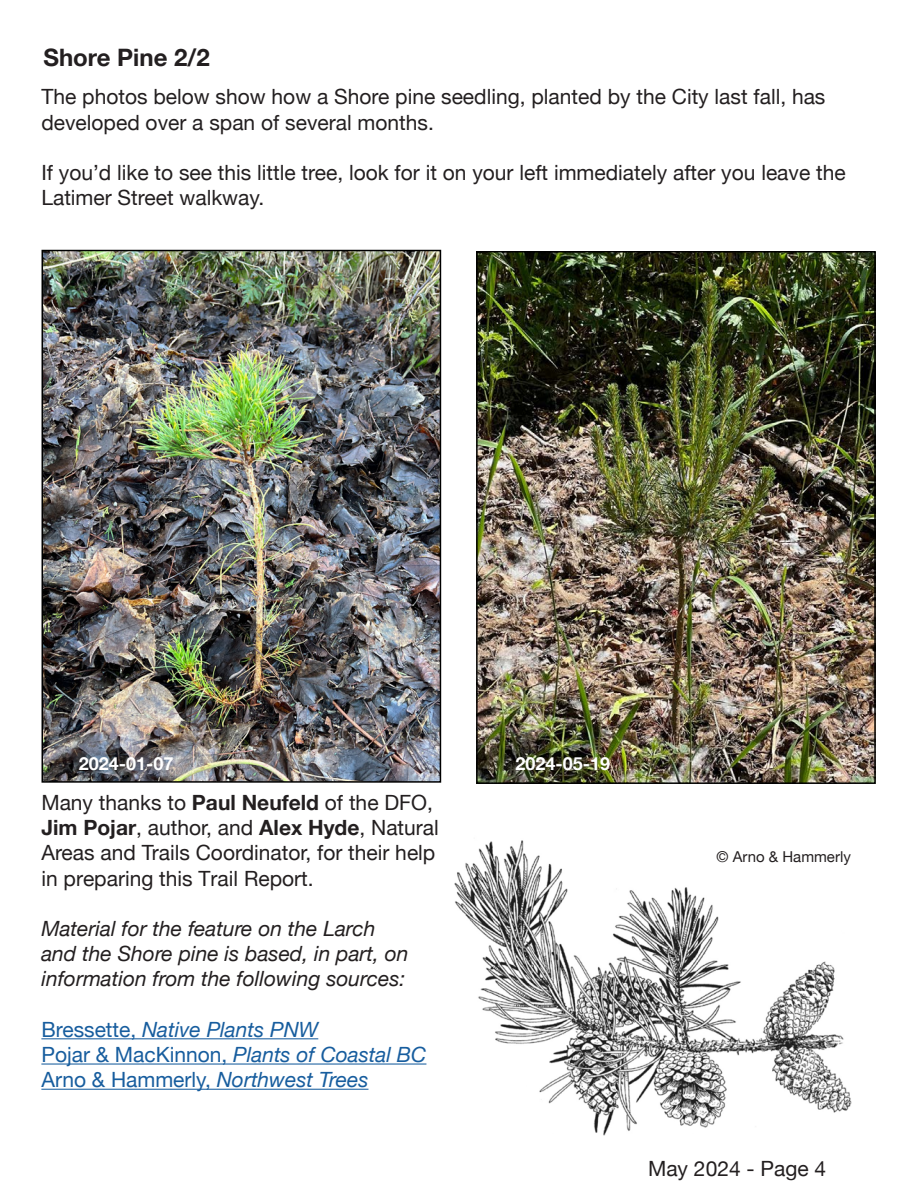
<style>
.page{position:relative;width:918px;height:1188px;background:#fff}
.page>*{position:absolute;margin:0;border:0;box-sizing:border-box;transform-origin:0 0}
.t1{font:700 24px "Helvetica Neue";color:#231f20}
.t2{font:21px/25.2px "Helvetica Neue";color:#231f20}
.t3{font:italic 21px/25.2px "Helvetica Neue";color:#231f20}
.t4{font:italic 21px/25.2px "Helvetica Neue";color:#175d9e}
.t5{font:700 18px "Helvetica Neue";color:#fff}
.t6{font:15px "Helvetica Neue";color:#231f20}
.s1{font-weight:700}
.s2{font-style:normal}
.s3{font-weight:700;color:#fff}
</style>
<div class="page">
<hr style="left:41px;top:1038px;width:277px;height:1px;background:#175d9e">
<hr style="left:41px;top:1064px;width:385px;height:1px;background:#175d9e">
<hr style="left:41px;top:1089px;width:327px;height:1px;background:#175d9e">
<img style="left:479px;top:254px;width:394px;height:527px">
<div style="left:476px;top:251px;width:400px;height:533px;border:2px solid #000"></div>
<img style="left:45px;top:253px;width:393px;height:527px">
<div style="left:42px;top:250px;width:399px;height:533px;border:2px solid #000"></div>
<img style="left:454px;top:840px;width:398px;height:296px">
<p class="t1" style="left:43px;top:39px;width:168px">Shore Pine 2/2</p>
<p class="t2" style="left:41px;top:85px;width:786px">The photos below show how a Shore pine seedling, planted by the City last fall, has developed over a span of several months.</p>
<p class="t2" style="left:41px;top:161px;width:806px">If you’d like to see this little tree, look for it on your left immediately after you leave the<br>Latimer Street walkway.</p>
<p class="t5" style="left:79px;top:750px;width:96px">2024-01-07</p>
<p class="t5" style="left:515px;top:750px;width:96px">2024-05-19</p>
<p class="t2" style="left:41px;top:791px;width:399px">Many thanks to <span class="s1">Paul Neufeld</span> of the DFO, <span class="s1">Jim Pojar</span>, author, and <span class="s1">Alex Hyde</span>, Natural Areas and Trails Coordinator, for their help in preparing this Trail Report.</p>
<p class="t3" style="left:41px;top:917px;width:369px">Material for the feature on the Larch and the Shore pine is based, in part, on information from the following sources:</p>
<p class="t4" style="left:41px;top:1018px;width:387px"><span class="s2">Bressette,</span> Native Plants PNW<br><span class="s2">Pojar &amp; MacKinnon,</span> Plants of Coastal BC<br><span class="s2">Arno &amp; Hammerly,</span> Northwest Trees</p>
<p class="t6" style="left:717px;top:846px;width:148px">© Arno &amp; Hammerly <span class="s3">2</span></p>
<p class="t2" style="left:648px;top:1157px;width:180px">May 2024 - Page 4</p>
</div>
